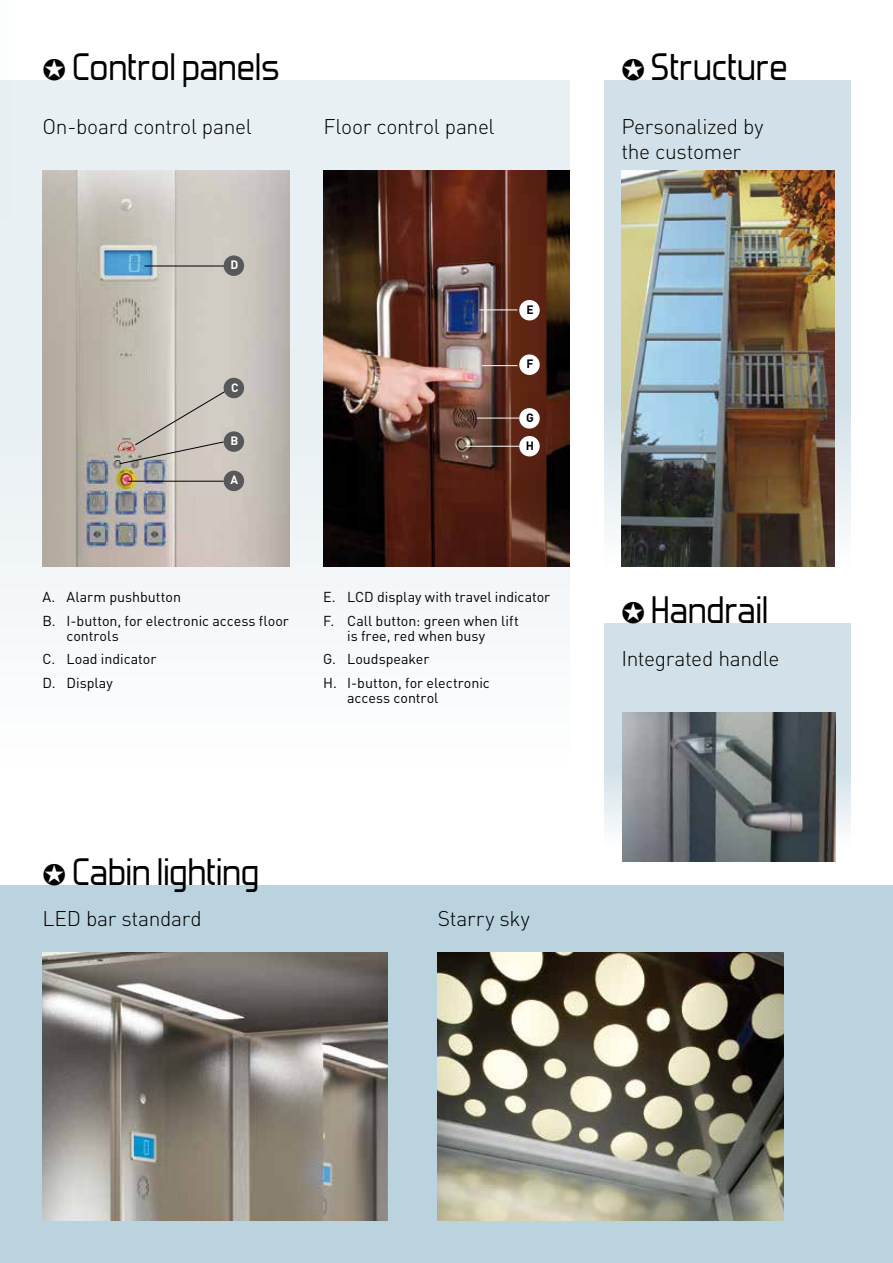
<style>
.page{position:relative;width:893px;height:1263px;background:#fff}
.page>*{position:absolute;margin:0;border:0;box-sizing:border-box;transform-origin:0 0}
.t1{font:45px "Forgotten Futurist";letter-spacing:-.005em;color:#000}
.t2{font:300 21px/25.2px "DIN";letter-spacing:-.015em;color:#000}
.t3{font:14.25px/23.5px "DIN";color:#000}
.t4{font:700 12px "DIN";color:#fff}
.t5{font:700 12px "DIN";color:#000}
</style>
<div class="page">
<div style="left:0;top:885px;width:893px;height:378px;background:#bad3df"></div>
<div style="left:0;top:80px;width:570px;height:686px;background:#f3f7f9"></div>
<div style="left:604px;top:623px;width:246px;height:222px;background:#d2e1e9"></div>
<div style="left:604px;top:80px;width:246px;height:486px;background:#d2e1e9"></div>
<div style="left:0;top:80px;width:13px;height:141px;background:#e8eff3"></div>
<img style="left:43px;top:170px;width:246px;height:396px">
<img style="left:324px;top:170px;width:246px;height:396px">
<hr style="left:479px;top:310px;width:38px;height:1px;background:#fff">
<hr style="left:482px;top:365px;width:35px;height:1px;background:#fff">
<hr style="left:477px;top:418px;width:42px;height:1px;background:#fff">
<hr style="left:465px;top:446px;width:59px;height:1px;background:#fff">
<img style="left:621px;top:170px;width:213px;height:396px">
<img style="left:43px;top:952px;width:344px;height:268px">
<img style="left:438px;top:952px;width:346px;height:268px">
<svg style="left:119px;top:390px;width:109px;height:74px;background:#c4bdb5"></svg>
<hr style="left:128px;top:481px;width:96px;height:1px;background:#000">
<hr style="left:145px;top:266px;width:82px;height:1px;background:#000">
<div style="left:224px;top:255px;width:20px;height:21px;background:#58585a;border-radius:50%"></div>
<div style="left:224px;top:431px;width:20px;height:21px;background:#58585a;border-radius:50%"></div>
<div style="left:224px;top:471px;width:20px;height:20px;background:#58585a;border-radius:50%"></div>
<div style="left:519px;top:300px;width:21px;height:20px;background:#fff;border-radius:50%"></div>
<div style="left:519px;top:354px;width:21px;height:21px;background:#fff;border-radius:50%"></div>
<div style="left:519px;top:408px;width:21px;height:21px;background:#fff;border-radius:50%"></div>
<div style="left:519px;top:436px;width:21px;height:20px;background:#fff;border-radius:50%"></div>
<div style="left:224px;top:378px;width:20px;height:20px;background:#58585a;border-radius:50%"></div>
<img style="left:622px;top:712px;width:213px;height:149px">
<h1 class="t1" style="left:43px;top:47px;width:239px">✪ Control panels</h1>
<h2 class="t2" style="left:43px;top:114px;width:211px">On-board control panel</h2>
<h2 class="t2" style="left:324px;top:114px;width:173px">Floor control panel</h2>
<p class="t4" style="left:230px;top:257px;width:9px">D</p>
<p class="t4" style="left:231px;top:379px;width:8px">C</p>
<p class="t4" style="left:230px;top:433px;width:9px">B</p>
<p class="t4" style="left:231px;top:472px;width:9px">A</p>
<p class="t5" style="left:526px;top:302px;width:9px">E</p>
<p class="t5" style="left:526px;top:356px;width:9px">F</p>
<p class="t5" style="left:526px;top:410px;width:9px">G</p>
<p class="t5" style="left:526px;top:438px;width:10px">H</p>
<p class="t3" style="left:43px;top:585px;width:248px">A. Alarm pushbutton<br>B. I-button, for electronic access floor</p>
<p class="t3" style="left:43px;top:624px;width:115px;text-indent:24px">controls<br>C. Load indicator<br>D. Display</p>
<p class="t3" style="left:323px;top:585px;width:229px">E. LCD display with travel indicator<br>F. Call button: green when lift</p>
<p class="t3" style="left:323px;top:624px;width:168px;text-indent:24px">is free, red when busy<br>G. Loudspeaker<br>H. I-button, for electronic</p>
<p class="t3" style="left:347px;top:686px;width:93px">access control</p>
<h1 class="t1" style="left:43px;top:852px;width:218px">✪ Cabin lighting</h1>
<h2 class="t2" style="left:43px;top:906px;width:161px">LED bar standard</h2>
<h2 class="t2" style="left:438px;top:906px;width:93px">Starry sky</h2>
<h1 class="t1" style="left:621px;top:48px;width:168px">✪ Structure</h1>
<h2 class="t2" style="left:621px;top:114px;width:143px">Personalized by the customer</h2>
<h1 class="t1" style="left:621px;top:590px;width:149px">✪ Handrail</h1>
<h2 class="t2" style="left:621px;top:646px;width:159px">Integrated handle</h2>
</div>
